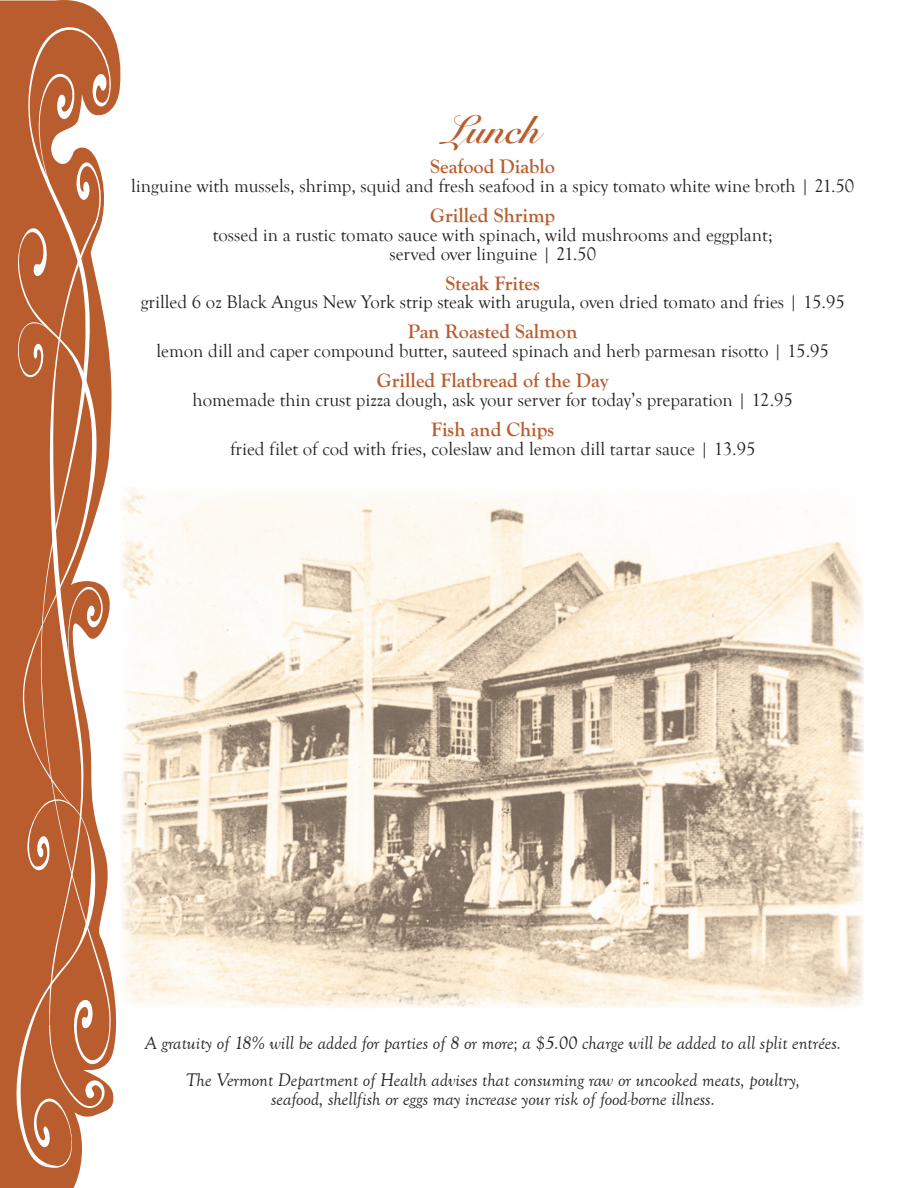
<style>
.page{position:relative;width:918px;height:1188px;background:#fff}
.page>*{position:absolute;margin:0;border:0;box-sizing:border-box;transform-origin:0 0}
.t1{font:39px "Snell Roundhand Bold Script";color:#b95d2e}
.t2{font:700 20.25px "Goudy Old Style T";color:#b95d2e}
.t3{font:18.75px "Goudy Old Style T";color:#231f20}
.t4{font:italic 18.75px "Goudy Old Style T";color:#231f20}
</style>
<div class="page">
<svg style="left:0;top:0;width:121px;height:1188px;fill:#b95d2e"></svg>
<svg style="left:13px;top:66px;width:97px;height:1104px;background:#c2734b"></svg>
<svg style="left:26px;top:24px;width:87px;height:1046px;fill:#b95d2e"></svg>
<img style="left:121px;top:488px;width:743px;height:520px">
<p class="t1" style="left:445px;top:107px;width:96px">Lunch</p>
<p class="t2" style="left:430px;top:155px;width:126px">Seafood Diablo</p>
<p class="t3" style="left:131px;top:176px;width:725px">linguine with mussels, shrimp, squid and fresh seafood in a spicy tomato white wine broth | 21.50</p>
<p class="t2" style="left:430px;top:204px;width:127px">Grilled Shrimp</p>
<p class="t3" style="left:213px;top:225px;width:561px">tossed in a rustic tomato sauce with spinach, wild mushrooms and eggplant;</p>
<p class="t3" style="left:389px;top:243px;width:208px">served over linguine | 21.50</p>
<p class="t2" style="left:445px;top:272px;width:96px">Steak Frites</p>
<p class="t3" style="left:141px;top:292px;width:706px">grilled 6 oz Black Angus New York strip steak with arugula, oven dried tomato and fries | 15.95</p>
<p class="t2" style="left:408px;top:320px;width:171px">Pan Roasted Salmon</p>
<p class="t3" style="left:156px;top:341px;width:674px">lemon dill and caper compound butter, sauteed spinach and herb parmesan risotto | 15.95</p>
<p class="t2" style="left:377px;top:369px;width:233px">Grilled Flatbread of the Day</p>
<p class="t3" style="left:193px;top:390px;width:602px">homemade thin crust pizza dough, ask your server for today’s preparation | 12.95</p>
<p class="t2" style="left:431px;top:418px;width:125px">Fish and Chips</p>
<p class="t3" style="left:230px;top:438px;width:527px">fried filet of cod with fries, coleslaw and lemon dill tartar sauce | 13.95</p>
<p class="t4" style="left:145px;top:1032px;width:698px">A gratuity of 18% will be added for parties of 8 or more; a $5.00 charge will be added to all split entrées.</p>
<p class="t4" style="left:186px;top:1070px;width:616px">The Vermont Department of Health advises that consuming raw or uncooked meats, poultry,</p>
<p class="t4" style="left:271px;top:1089px;width:445px">seafood, shellfish or eggs may increase your risk of food-borne illness.</p>
</div>
